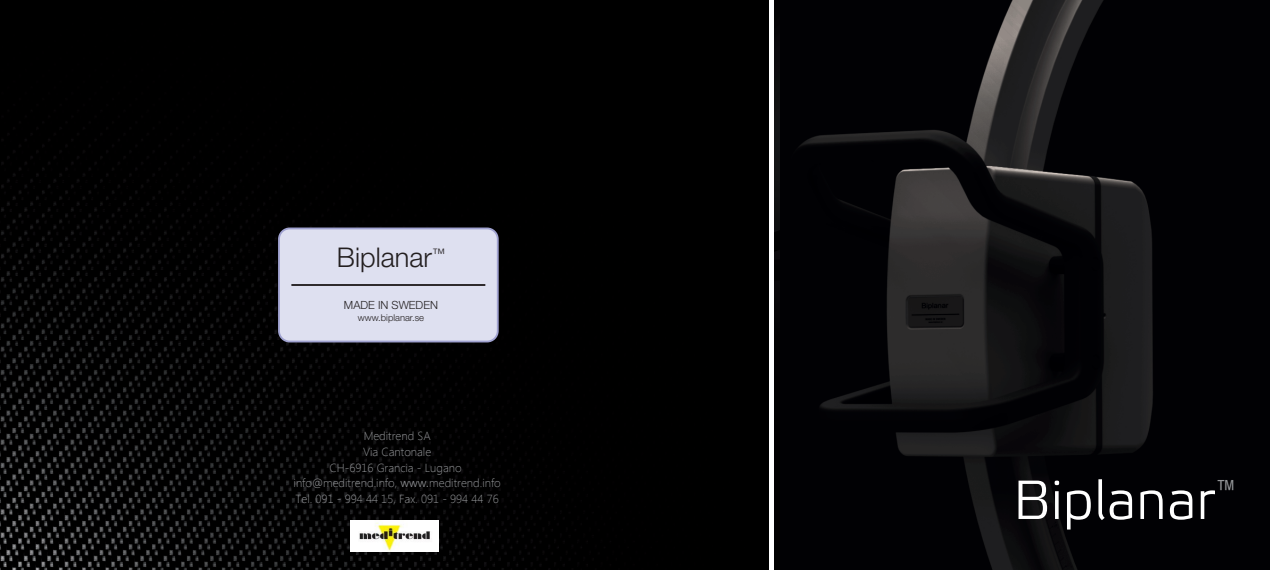
<style>
.page{position:relative;width:1270px;height:570px;background:#fff}
.page>*{position:absolute;margin:0;border:0;box-sizing:border-box;transform-origin:0 0}
.t1{font:55px "Etelka Light Pro";color:#fff}
.t2{font:300 27.2px "Helvetica Neue";color:#231f20}
.t3{font:300 11.7px/15.8px "Segoe UI";color:#939598;text-align:center}
.t4{font:300 11.3px "Helvetica Neue";color:#231f20}
.t5{font:300 9.4px "Helvetica Neue";color:#231f20}
.s1{font-family:"Helvetica Neue"}
</style>
<div class="page">
<img style="left:780px;top:0;width:490px;height:570px">
<img style="left:0;top:0;width:768px;height:570px">
<div style="left:279px;top:228px;width:219px;height:113px;background:#dee0f0;border-radius:11px"></div>
<div style="left:278px;top:227px;width:221px;height:115px;border:2px solid #a0a2d0;border-radius:11px"></div>
<hr style="left:291px;top:284px;width:194px;height:2px;background:#231f20">
<img style="left:351px;top:520px;width:87px;height:31px">
<h2 class="t2" style="left:337px;top:241px;width:110px">Biplanar<sup>™</sup></h2>
<p class="t4" style="left:344px;top:298px;width:96px">MADE IN SWEDEN</p>
<p class="t5" style="left:358px;top:312px;width:68px">www.biplanar.se</p>
<p class="t3" style="left:294px;top:427px;width:209px">Meditrend SA<br>Via Cantonale<br>CH-6916 Grancia - Lugano info@meditrend.info, <span class="s1">www.</span>meditrend.info<br>Tel. 091 - 994 44 15, Fax. 091 - 994 44 76</p>
<h1 class="t1" style="left:1013px;top:471px;width:225px">Biplanar<sup>™</sup></h1>
</div>
